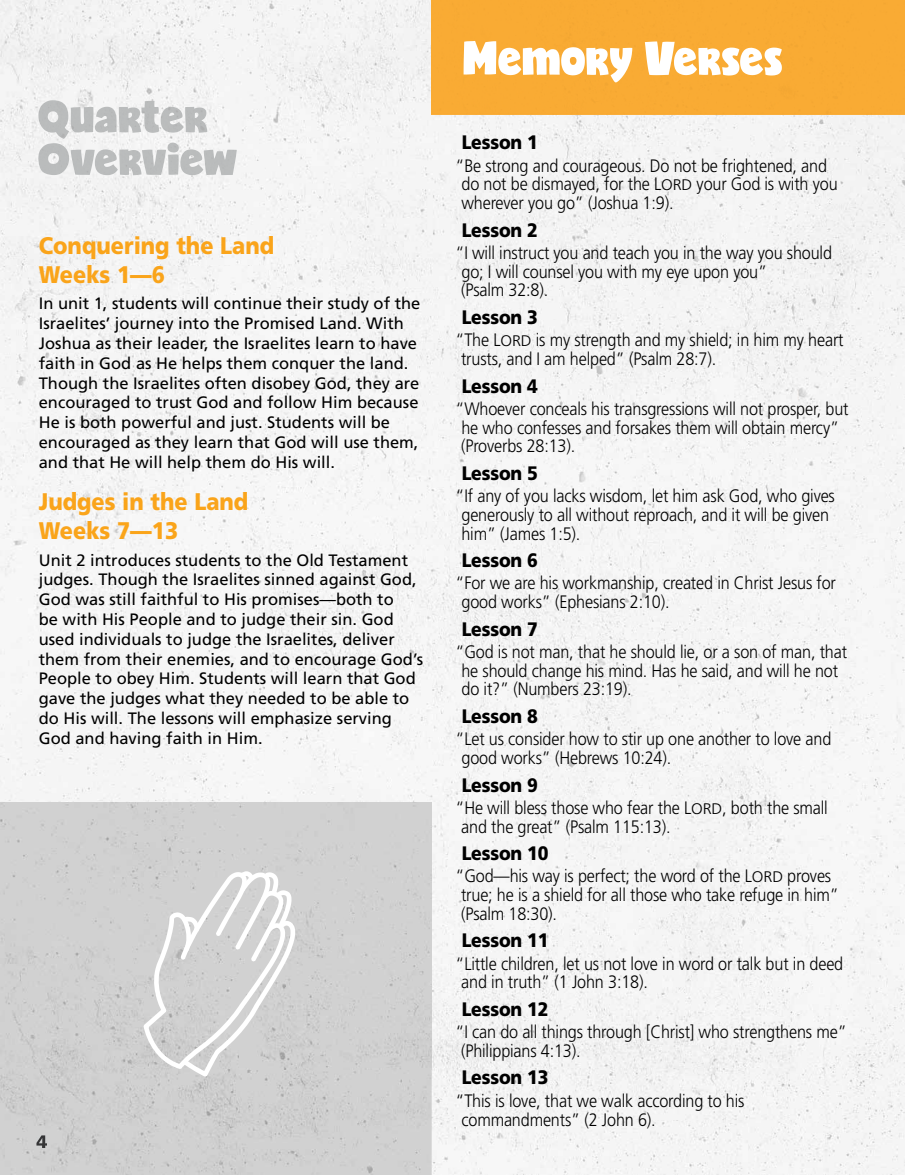
<style>
.page{position:relative;width:905px;height:1175px;background:#fff}
.page>*{position:absolute;margin:0;border:0;box-sizing:border-box;transform-origin:0 0}
.t1{font:900 24px/28.8px "Frutiger LT Std";color:#faa41a;scale:.9 1}
.t2{font:900 19.5px "Frutiger LT Std";letter-spacing:-.01em;color:#000;scale:.9 1}
.t3{font:300 18px/18.8px "Frutiger LT Std";letter-spacing:-.01em;color:#000;scale:.9 1}
.t4{font:16.5px/19.8px "Frutiger LT Std";color:#000}
.s1{font-size:15.3px}
</style>
<div class="page">
<div style="left:0;top:0;width:266px;height:801px;background:#f5f5f5"></div>
<div style="left:0;top:801px;width:904px;height:53px;background:#f5f5f5"></div>
<div style="left:266px;top:0;width:213px;height:320px;background:#f5f5f5"></div>
<div style="left:266px;top:320px;width:532px;height:267px;background:#f5f5f5"></div>
<div style="left:266px;top:587px;width:638px;height:214px;background:#f6f6f6"></div>
<div style="left:431px;top:854px;width:473px;height:320px;background:#f5f5f5"></div>
<div style="left:479px;top:114px;width:319px;height:207px;background:#f4f4f4"></div>
<div style="left:798px;top:114px;width:106px;height:474px;background:#f4f4f4"></div>
<img style="left:904px;top:0;width:1px;height:107px">
<div style="left:0;top:802px;width:431px;height:372px;background:#d1d1d1"></div>
<img style="left:38px;top:143px;width:165px;height:32px">
<img style="left:38px;top:100px;width:121px;height:39px">
<svg style="left:36px;top:1135px;width:11px;height:13px"></svg>
<svg style="left:143px;top:871px;width:152px;height:205px;background:#d6d6d6"></svg>
<div style="left:431px;top:0;width:473px;height:114px;background:#f9ab34"></div>
<svg style="left:463px;top:41px;width:318px;height:41px"></svg>
<h1 class="t1" style="left:39px;top:231px;width:263px">Conquering the Land<br>Weeks 1—6</h1>
<p class="t4" style="left:39px;top:294px;width:383px">In unit 1, students will continue their study of the Israelites’ journey into the Promised Land. With Joshua as their leader, the Israelites learn to have faith in God as He helps them conquer the land.<br>Though the Israelites often disobey God, they are encouraged to trust God and follow Him because He is both powerful and just. Students will be encouraged as they learn that God will use them, and that He will help them do His will.</p>
<h1 class="t1" style="left:39px;top:487px;width:234px">Judges in the Land<br>Weeks 7—13</h1>
<p class="t4" style="left:39px;top:550px;width:386px">Unit 2 introduces students to the Old Testament judges. Though the Israelites sinned against God, God was still faithful to His promises—both to<br>be with His People and to judge their sin. God used individuals to judge the Israelites, deliver them from their enemies, and to encourage God’s People to obey Him. Students will learn that God gave the judges what they needed to be able to do His will. The lessons will emphasize serving God and having faith in Him.</p>
<p class="t2" style="left:461px;top:131px;width:86px">Lesson 1</p>
<p class="t3" style="left:461px;top:156px;width:419px;text-indent:-6px">“Be strong and courageous. Do not be frightened, and do not be dismayed, for the L<span class="s1">ORD</span> your God is with you wherever you go” (Joshua 1:9).</p>
<p class="t2" style="left:461px;top:218px;width:86px">Lesson 2</p>
<p class="t3" style="left:461px;top:244px;width:414px;text-indent:-6px">“I will instruct you and teach you in the way you should go; I will counsel you with my eye upon you”<br>(Psalm 32:8).</p>
<p class="t2" style="left:461px;top:305px;width:86px">Lesson 3</p>
<p class="t3" style="left:461px;top:331px;width:426px;text-indent:-5px">“The L<span class="s1">ORD</span> is my strength and my shield; in him my heart trusts, and I am helped” (Psalm 28:7).</p>
<p class="t2" style="left:461px;top:374px;width:86px">Lesson 4</p>
<p class="t3" style="left:461px;top:399px;width:432px;text-indent:-6px">“Whoever conceals his transgressions will not prosper, but he who confesses and forsakes them will obtain mercy” (Proverbs 28:13).</p>
<p class="t2" style="left:461px;top:461px;width:86px">Lesson 5</p>
<p class="t3" style="left:461px;top:487px;width:416px;text-indent:-6px">“If any of you lacks wisdom, let him ask God, who gives generously to all without reproach, and it will be given him” (James 1:5).</p>
<p class="t2" style="left:461px;top:548px;width:86px">Lesson 6</p>
<p class="t3" style="left:461px;top:574px;width:417px;text-indent:-6px">“For we are his workmanship, created in Christ Jesus for good works” (Ephesians 2:10).</p>
<p class="t2" style="left:461px;top:617px;width:86px">Lesson 7</p>
<p class="t3" style="left:461px;top:642px;width:430px;text-indent:-6px">“God is not man, that he should lie, or a son of man, that he should change his mind. Has he said, and will he not do it?” (Numbers 23:19).</p>
<p class="t2" style="left:461px;top:704px;width:86px">Lesson 8</p>
<p class="t3" style="left:461px;top:730px;width:412px;text-indent:-6px">“Let us consider how to stir up one another to love and good works” (Hebrews 10:24).</p>
<p class="t2" style="left:461px;top:773px;width:86px">Lesson 9</p>
<p class="t3" style="left:461px;top:798px;width:409px;text-indent:-6px">“He will bless those who fear the L<span class="s1">ORD</span>, both the small and the great” (Psalm 115:13).</p>
<p class="t2" style="left:461px;top:841px;width:98px">Lesson 10</p>
<p class="t3" style="left:461px;top:867px;width:421px;text-indent:-5px">“God—his way is perfect; the word of the L<span class="s1">ORD</span> proves true; he is a shield for all those who take refuge in him” (Psalm 18:30).</p>
<p class="t2" style="left:461px;top:928px;width:98px">Lesson 11</p>
<p class="t3" style="left:461px;top:954px;width:426px;text-indent:-6px">“Little children, let us not love in word or talk but in deed and in truth” (1 John 3:18).</p>
<p class="t2" style="left:461px;top:997px;width:98px">Lesson 12</p>
<p class="t3" style="left:461px;top:1022px;width:430px;text-indent:-6px">“I can do all things through [Christ] who strengthens me” (Philippians 4:13).</p>
<p class="t2" style="left:461px;top:1065px;width:98px">Lesson 13</p>
<p class="t3" style="left:461px;top:1091px;width:316px;text-indent:-6px">“This is love, that we walk according to his commandments” (2 John 6).</p>
</div>
